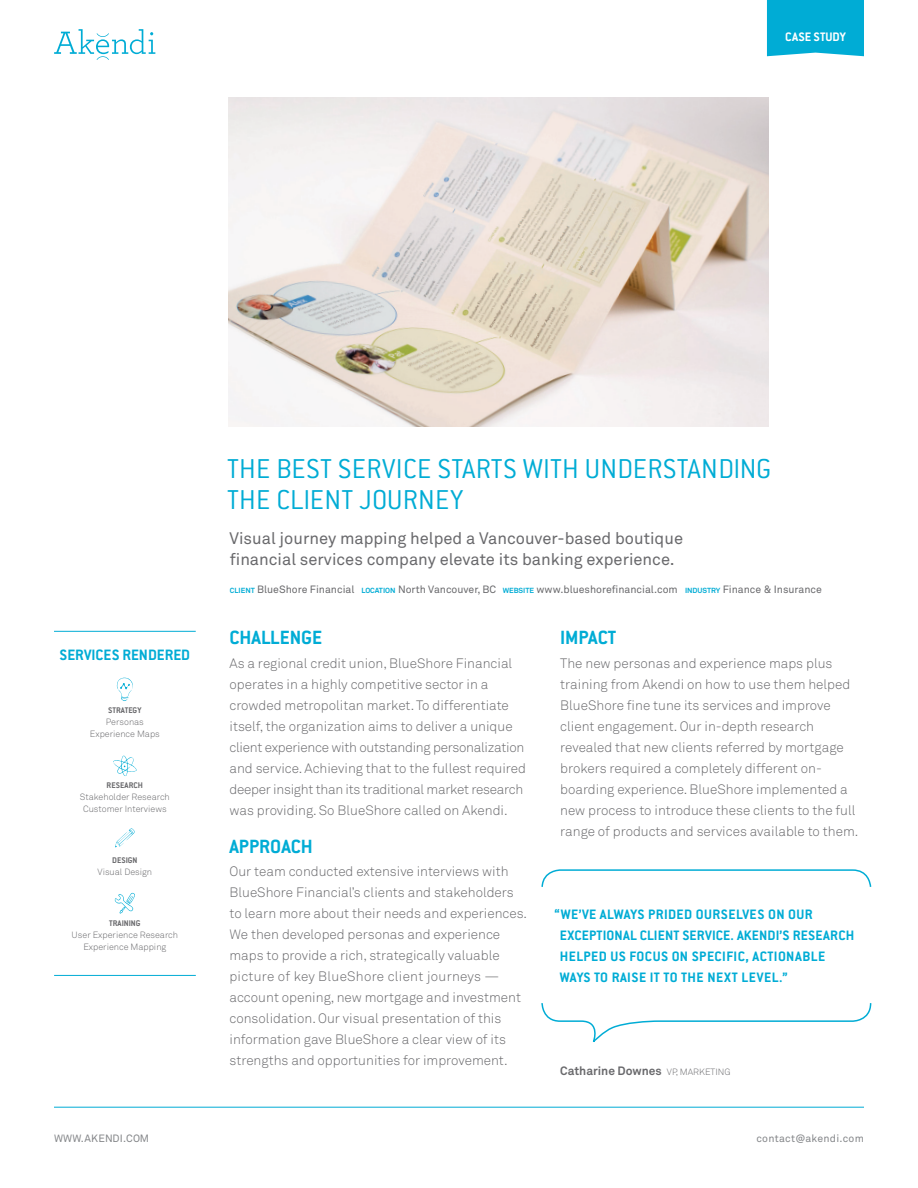
<style>
.page{position:relative;width:918px;height:1188px;background:#fff}
.page>*{position:absolute;margin:0;border:0;box-sizing:border-box;transform-origin:0 0}
.t1{font:300 30px/31.5px "Conduit ITC Std";letter-spacing:.01em;color:#00acd5}
.t2{font:700 21px "Conduit ITC Std";color:#00acd5}
.t3{font:16.5px/21px "Akkurat";color:#69696c}
.t4{font:700 16.5px "Conduit ITC Std";color:#00acd5}
.t5{font:700 15px/21px "Conduit ITC Std";letter-spacing:.025em;color:#00acd5}
.t6{font:300 13.5px/21px "Akkurat";color:#69696c}
.t7{font:700 13.5px "Conduit ITC Std";color:#fff}
.t8{font:700 12px "Akkurat";color:#69696c}
.t9{font:10.5px "Akkurat";color:#69696c}
.t10{font:10.5px "Akkurat";letter-spacing:.025em;color:#848689}
.t11{font:10.5px "Akkurat";letter-spacing:.005em;color:#848689}
.t12{font:300 9px/12px "Akkurat";color:#69696c;text-align:center}
.t13{font:700 9px "Conduit ITC Std";color:#69696c}
.s1{font-weight:700;font-size:7.35px;color:#00acd5}
.s2{font-weight:300;font-size:9px}
</style>
<div class="page">
<div style="left:767px;top:0;width:97px;height:56px;background:#00acd5"></div>
<svg style="left:54px;top:29px;width:101px;height:31px"></svg>
<hr style="left:54px;top:1107px;width:810px;height:1px;background:#00acd5">
<hr style="left:54px;top:631px;width:142px;height:1px;background:#00acd5">
<img style="left:229px;top:97px;width:539px;height:330px">
<svg style="left:117px;top:678px;width:16px;height:23px"></svg>
<svg style="left:113px;top:756px;width:24px;height:20px"></svg>
<svg style="left:115px;top:828px;width:20px;height:19px"></svg>
<svg style="left:115px;top:893px;width:20px;height:21px"></svg>
<hr style="left:54px;top:975px;width:142px;height:1px;background:#00acd5">
<svg style="left:541px;top:869px;width:331px;height:173px"></svg>
<p class="t7" style="left:785px;top:29px;width:62px">CASE STUDY</p>
<p class="t4" style="left:60px;top:645px;width:132px">SERVICES RENDERED</p>
<p class="t13" style="left:108px;top:705px;width:35px">STRATEGY</p>
<p class="t12" style="left:90px;top:716px;width:72px">Personas<br>Experience Maps</p>
<p class="t13" style="left:107px;top:780px;width:38px">RESEARCH</p>
<p class="t12" style="left:80px;top:791px;width:91px">Stakeholder Research<br>Customer Interviews</p>
<p class="t13" style="left:112px;top:855px;width:27px">DESIGN</p>
<p class="t12" style="left:98px;top:866px;width:56px">Visual Design</p>
<p class="t13" style="left:109px;top:918px;width:33px">TRAINING</p>
<p class="t12" style="left:72px;top:929px;width:108px">User Experience Research<br>Experience Mapping</p>
<h1 class="t1" style="left:227px;top:452px;width:546px">THE BEST SERVICE STARTS WITH UNDERSTANDING<br>THE CLIENT JOURNEY</h1>
<p class="t3" style="left:230px;top:527px;width:455px">Visual journey mapping helped a Vancouver-based boutique financial services company elevate its banking experience.</p>
<p class="t9" style="left:230px;top:582px;width:593px"><span class="s1">CLIENT</span> BlueShore Financial <span class="s1">LOCATION</span> North Vancouver, BC <span class="s1">WEBSITE</span> www.blueshorefinancial.com <span class="s1">INDUSTRY</span> Finance &amp; Insurance</p>
<h2 class="t2" style="left:230px;top:625px;width:94px">CHALLENGE</h2>
<p class="t6" style="left:230px;top:652px;width:298px">As a regional credit union, BlueShore Financial operates in a highly competitive sector in a crowded metropolitan market. To differentiate itself, the organization aims to deliver a unique client experience with outstanding personalization and service. Achieving that to the fullest required deeper insight than its traditional market research was providing. So BlueShore called on Akendi.</p>
<h2 class="t2" style="left:230px;top:834px;width:85px">APPROACH</h2>
<p class="t6" style="left:230px;top:860px;width:299px">Our team conducted extensive interviews with BlueShore Financial’s clients and stakeholders to learn more about their needs and experiences.<br>We then developed personas and experience maps to provide a rich, strategically valuable picture of key BlueShore client journeys — account opening, new mortgage and investment consolidation. Our visual presentation of this information gave BlueShore a clear view of its strengths and opportunities for improvement.</p>
<h2 class="t2" style="left:560px;top:625px;width:58px">IMPACT</h2>
<p class="t6" style="left:560px;top:652px;width:300px">The new personas and experience maps plus training from Akendi on how to use them helped BlueShore fine tune its services and improve client engagement. Our in-depth research revealed that new clients referred by mortgage brokers required a completely different on&shy;boarding experience. BlueShore implemented a new process to introduce these clients to the full range of products and services available to them.</p>
<p class="t5" style="left:560px;top:904px;width:296px;text-indent:-5px">“WE’VE ALWAYS PRIDED OURSELVES ON OUR EXCEPTIONAL CLIENT SERVICE. AKENDI’S RESEARCH HELPED US FOCUS ON SPECIFIC, ACTIONABLE WAYS TO RAISE IT TO THE NEXT LEVEL.”</p>
<p class="t8" style="left:560px;top:1063px;width:172px">Catharine Downes <span class="s2">VP, MARKETING</span></p>
<p class="t11" style="left:54px;top:1131px;width:97px">WWW.AKENDI.COM</p>
<p class="t10" style="left:756px;top:1131px;width:109px">contact@akendi.com</p>
</div>
